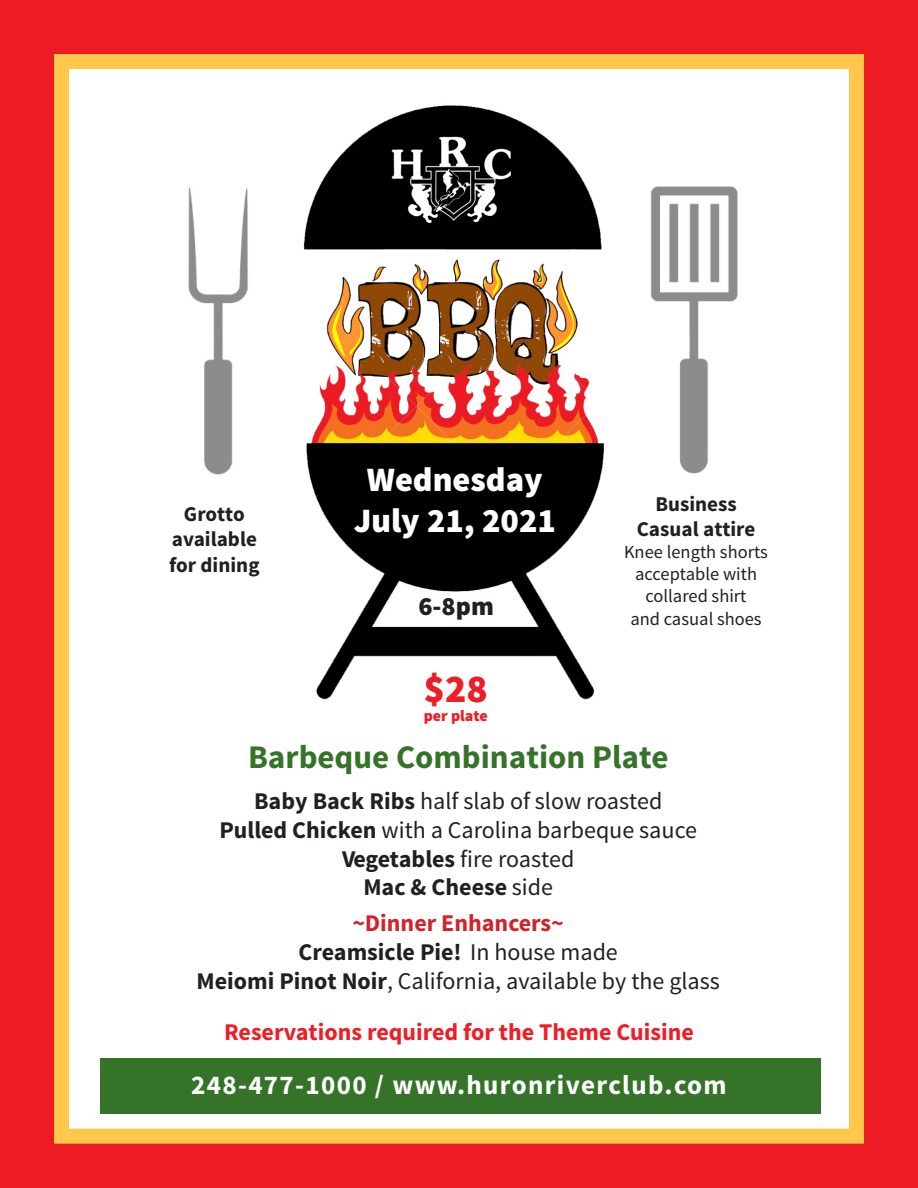
<style>
.page{position:relative;width:918px;height:1188px;background:#ed1b24}
.page>*{position:absolute;margin:0;border:0;box-sizing:border-box;transform-origin:0 0}
.t1{font:900 39.45px "Source Sans Pro";color:#ed1e26}
.t2{font:900 34.2px "Source Sans Pro";color:#fff}
.t3{font:700 33px "Source Sans Pro";color:#357328}
.t4{font:700 27px "Source Sans Pro";letter-spacing:.05em;color:#fff}
.t5{font:900 26.25px "Source Sans Pro";color:#231f20}
.t6{font:24px "Source Sans Pro";color:#231f20}
.t7{font:700 24px "Source Sans Pro";color:#231f20}
.t8{font:700 24px "Source Sans Pro";color:#ed1e26}
.t9{font:700 24px "Source Sans Pro";color:#d1232a}
.t10{font:700 21px/25.2px "Source Sans Pro";color:#231f20;text-align:center}
.t11{font:18.45px "Source Sans Pro";color:#231f20}
.t12{font:900 15.75px "Source Sans Pro";color:#ed1e26}
.s1{font-weight:700}
.s2{font-weight:400}
</style>
<div class="page">
<div style="left:54px;top:54px;width:810px;height:1090px;background:#fff;border:15px solid #ffc74c"></div>
<img style="left:303px;top:105px;width:302px;height:595px">
<div style="left:100px;top:1058px;width:720px;height:56px;background:#357328"></div>
<img style="left:188px;top:187px;width:60px;height:288px">
<img style="left:650px;top:186px;width:88px;height:288px">
<p class="t10" style="left:169px;top:502px;width:92px">Grotto available for dining</p>
<p class="t2" style="left:367px;top:457px;width:177px">Wednesday</p>
<p class="t2" style="left:354px;top:498px;width:204px">July 21, 2021</p>
<p class="t5" style="left:418px;top:590px;width:77px">6-8pm</p>
<p class="t1" style="left:424px;top:663px;width:65px">$28</p>
<p class="t12" style="left:424px;top:705px;width:66px">per plate</p>
<p class="t10" style="left:655px;top:492px;width:83px">Business</p>
<p class="t10" style="left:637px;top:517px;width:120px">Casual attire</p>
<p class="t11" style="left:624px;top:541px;width:145px">Knee length shorts</p>
<p class="t11" style="left:635px;top:563px;width:124px">acceptable with</p>
<p class="t11" style="left:646px;top:585px;width:103px">collared shirt</p>
<p class="t11" style="left:630px;top:607px;width:133px">and casual shoes</p>
<p class="t3" style="left:248px;top:736px;width:422px">Barbeque Combination Plate</p>
<p class="t6" style="left:254px;top:786px;width:410px"><span class="s1">Baby Back Ribs</span> half slab of slow roasted</p>
<p class="t6" style="left:219px;top:815px;width:479px"><span class="s1">Pulled Chicken</span> with a Carolina barbeque sauce</p>
<p class="t6" style="left:342px;top:844px;width:234px"><span class="s1">Vegetables</span> fire roasted</p>
<p class="t7" style="left:363px;top:872px;width:191px">Mac &amp; Cheese <span class="s2">side</span></p>
<p class="t9" style="left:353px;top:908px;width:213px">~Dinner Enhancers~</p>
<p class="t7" style="left:299px;top:937px;width:321px">Creamsicle Pie! <span class="s2">In house made</span></p>
<p class="t6" style="left:197px;top:966px;width:525px"><span class="s1">Meiomi Pinot Noir</span>, California, available by the glass</p>
<p class="t8" style="left:224px;top:1017px;width:471px">Reservations required for the Theme Cuisine</p>
<p class="t4" style="left:191px;top:1068px;width:537px">248-477-1000 / www.huronriverclub.com</p>
</div>
